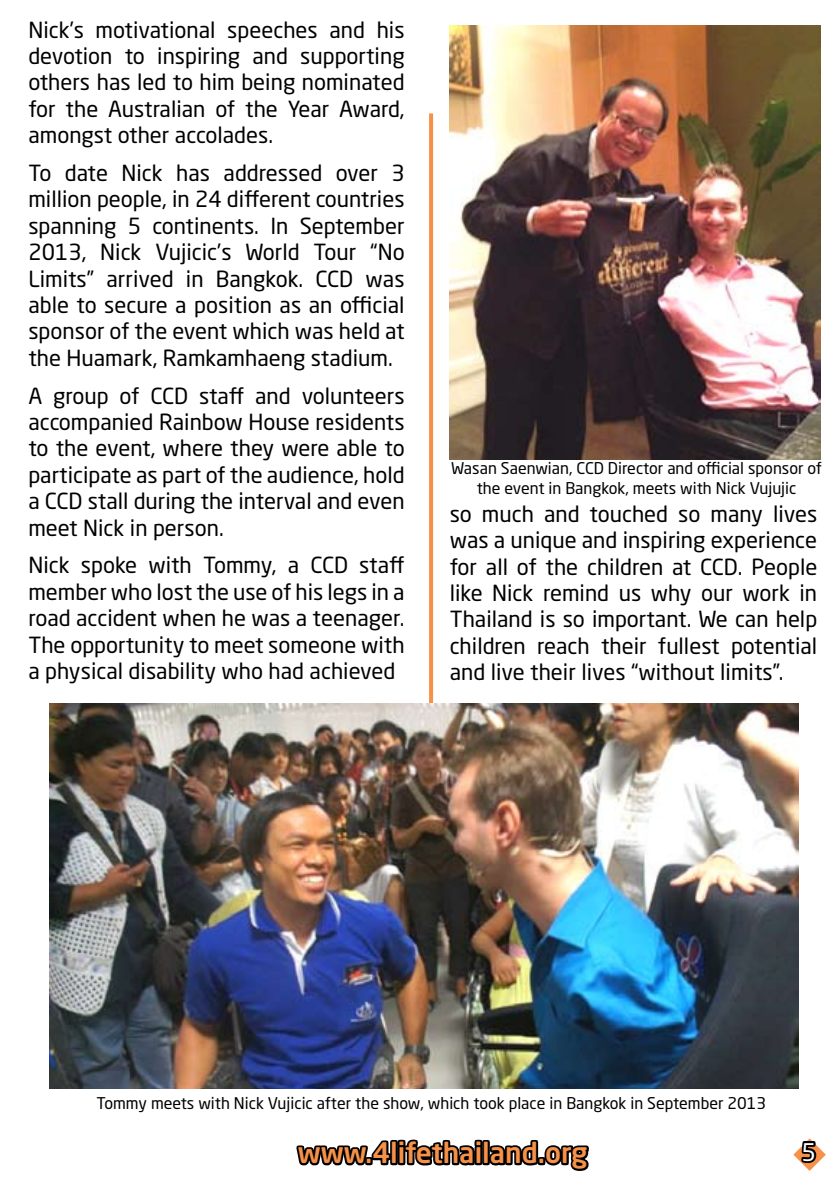
<style>
.page{position:relative;width:840px;height:1191px;background:#fff}
.page>*{position:absolute;margin:0;border:0;box-sizing:border-box;transform-origin:0 0}
.t1{font:500 28px "Neo Sans Std";color:#f79147}
.t2{font:24px "Neo Sans Std";color:#fff}
.t3{font:22px/26.4px "Neo Sans Std";color:#000;text-align:justify}
.t4{font:16px/19.2px "Neo Sans Std";color:#000;text-align:center}
</style>
<div class="page">
<svg style="left:793px;top:1047px;width:32px;height:123px"></svg>
<svg style="left:296px;top:1140px;width:97px;height:26px"></svg>
<div style="left:390px;top:1140px;width:7px;height:25px;border:4px solid #000"></div>
<div style="left:397px;top:1139px;width:8px;height:8px;border:4px solid #000"></div>
<div style="left:397px;top:1145px;width:8px;height:20px;border:4px solid #000"></div>
<svg style="left:401px;top:1139px;width:73px;height:27px"></svg>
<div style="left:474px;top:1139px;width:8px;height:8px;border:4px solid #000"></div>
<div style="left:474px;top:1145px;width:8px;height:20px;border:4px solid #000"></div>
<div style="left:482px;top:1140px;width:7px;height:25px;border:4px solid #000"></div>
<svg style="left:487px;top:1139px;width:102px;height:32px"></svg>
<svg style="left:429px;top:113px;width:4px;height:590px;background:#f7934a"></svg>
<img style="left:49px;top:703px;width:748px;height:386px">
<img style="left:449px;top:26px;width:371px;height:433px">
<p class="t3" style="left:28px;top:16px;width:377px">Nick’s motivational speeches and his devotion to inspiring and supporting others has led to him being nominated for the Australian of the Year Award, amongst other accolades.</p>
<p class="t3" style="left:28px;top:159px;width:377px">To date Nick has addressed over 3 million people, in 24 different countries spanning 5 continents. In September 2013, Nick Vujicic’s World Tour “No Limits” arrived in Bangkok. CCD was able to secure a position as an official sponsor of the event which was held at the Huamark, Ramkamhaeng stadium.</p>
<p class="t3" style="left:28px;top:382px;width:377px">A group of CCD staff and volunteers accompanied Rainbow House residents to the event, where they were able to participate as part of the audience, hold a CCD stall during the interval and even meet Nick in person.</p>
<p class="t3" style="left:28px;top:552px;width:377px">Nick spoke with Tommy, a CCD staff member who lost the use of his legs in a road accident when he was a teenager.<br>The opportunity to meet someone with a physical disability who had achieved</p>
<p class="t4" style="left:451px;top:459px;width:372px">Wasan Saenwian, CCD Director and official sponsor of the event in Bangkok, meets with Nick Vujujic</p>
<p class="t3" style="left:449px;top:500px;width:369px">so much and touched so many lives was a unique and inspiring experience for all of the children at CCD. People like Nick remind us why our work in Thailand is so important. We can help children reach their fullest potential and live their lives “without limits”.</p>
<p class="t4" style="left:96px;top:1093px;width:671px">Tommy meets with Nick Vujicic after the show, which took place in Bangkok in September 2013</p>
<p class="t1" style="left:297px;top:1135px;width:291px">www.4lifethailand.org</p>
<p class="t2" style="left:801px;top:1137px;width:16px">5</p>
</div>
